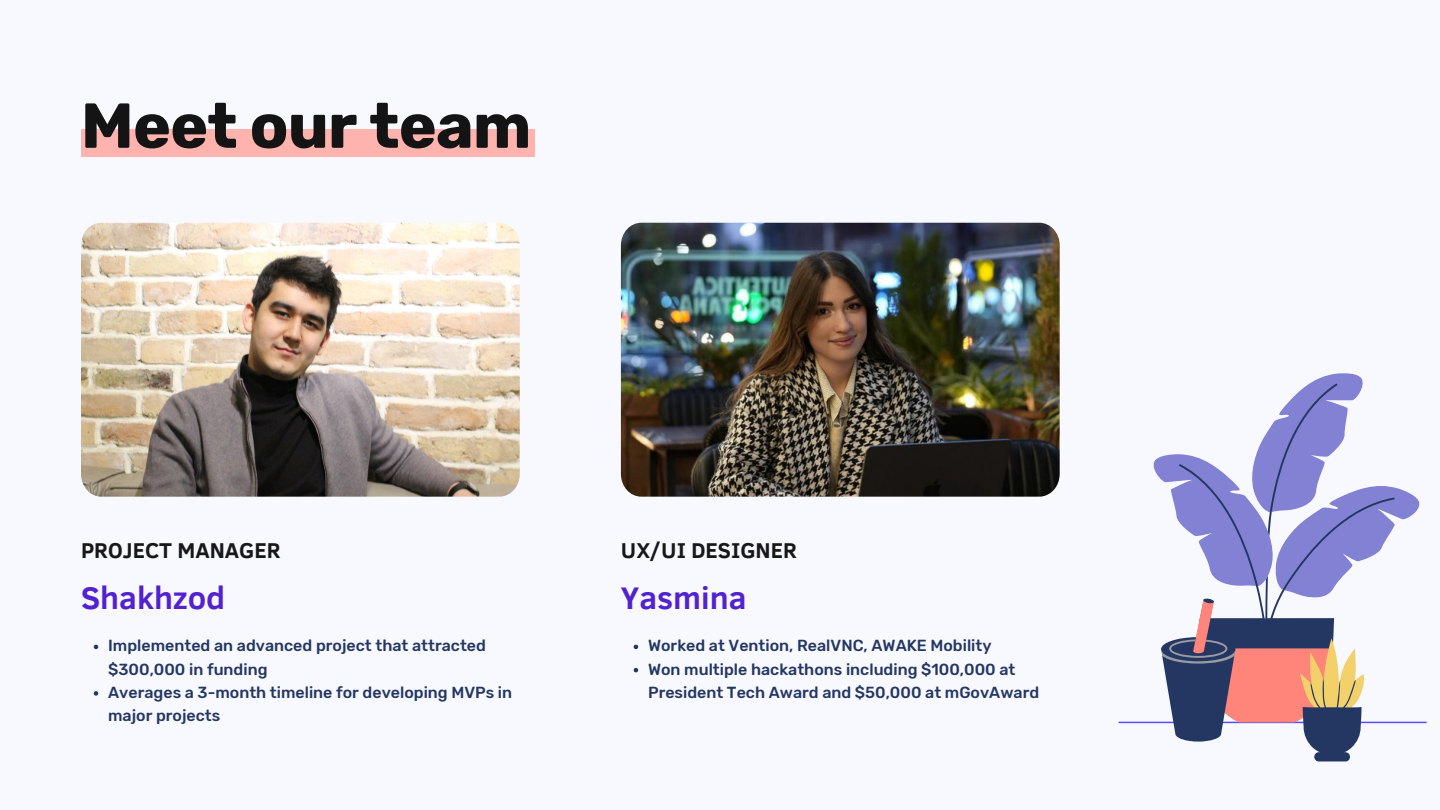
<style>
.page{position:relative;width:1440px;height:810px;background:#f8f8ff}
.page>*{position:absolute;margin:0;border:0;box-sizing:border-box;transform-origin:0 0}
.t1{font:700 63.4px "Rubik";letter-spacing:-.01em;color:#141414}
.t2{font:700 32px "Clear Sans";color:#5222d0}
.t3{font:700 22px "Clear Sans";color:#181818}
.t4{font:500 16px/23.2px "Rubik";color:#243762}
</style>
<div class="page">
<hr style="left:1119px;top:722px;width:307px;height:1px;background:#5b4af9">
<svg style="left:1153px;top:373px;width:267px;height:225px"></svg>
<svg style="left:1161px;top:598px;width:205px;height:163px"></svg>
<img style="left:81px;top:223px;width:439px;height:274px">
<img style="left:621px;top:223px;width:439px;height:274px">
<div style="left:81px;top:129px;width:453px;height:28px;background:#ffb3ae"></div>
<svg style="left:94px;top:645px;width:4px;height:4px"></svg>
<svg style="left:94px;top:691px;width:4px;height:5px"></svg>
<svg style="left:634px;top:645px;width:4px;height:4px"></svg>
<svg style="left:634px;top:668px;width:4px;height:4px"></svg>
<p class="t1" style="left:81px;top:89px;width:452px">Meet our team</p>
<h2 class="t3" style="left:81px;top:535px;width:201px">PROJECT MANAGER</h2>
<p class="t3" style="left:621px;top:535px;width:177px">UX/UI DESIGNER</p>
<h2 class="t2" style="left:81px;top:574px;width:146px">Shakhzod</h2>
<h1 class="t4" style="left:108px;top:634px;width:379px">Implemented an advanced project that attracted $300,000 in funding</h1>
<h3 class="t4" style="left:108px;top:681px;width:406px">Averages a 3-month timeline for developing MVPs in major projects</h3>
<h3 class="t2" style="left:621px;top:574px;width:127px">Yasmina</h3>
<p class="t4" style="left:648px;top:634px;width:345px">Worked at Vention, RealVNC, AWAKE Mobility</p>
<p class="t4" style="left:648px;top:658px;width:393px">Won multiple hackathons including $100,000 at<br>President Tech Award and $50,000 at mGovAward</p>
</div>
